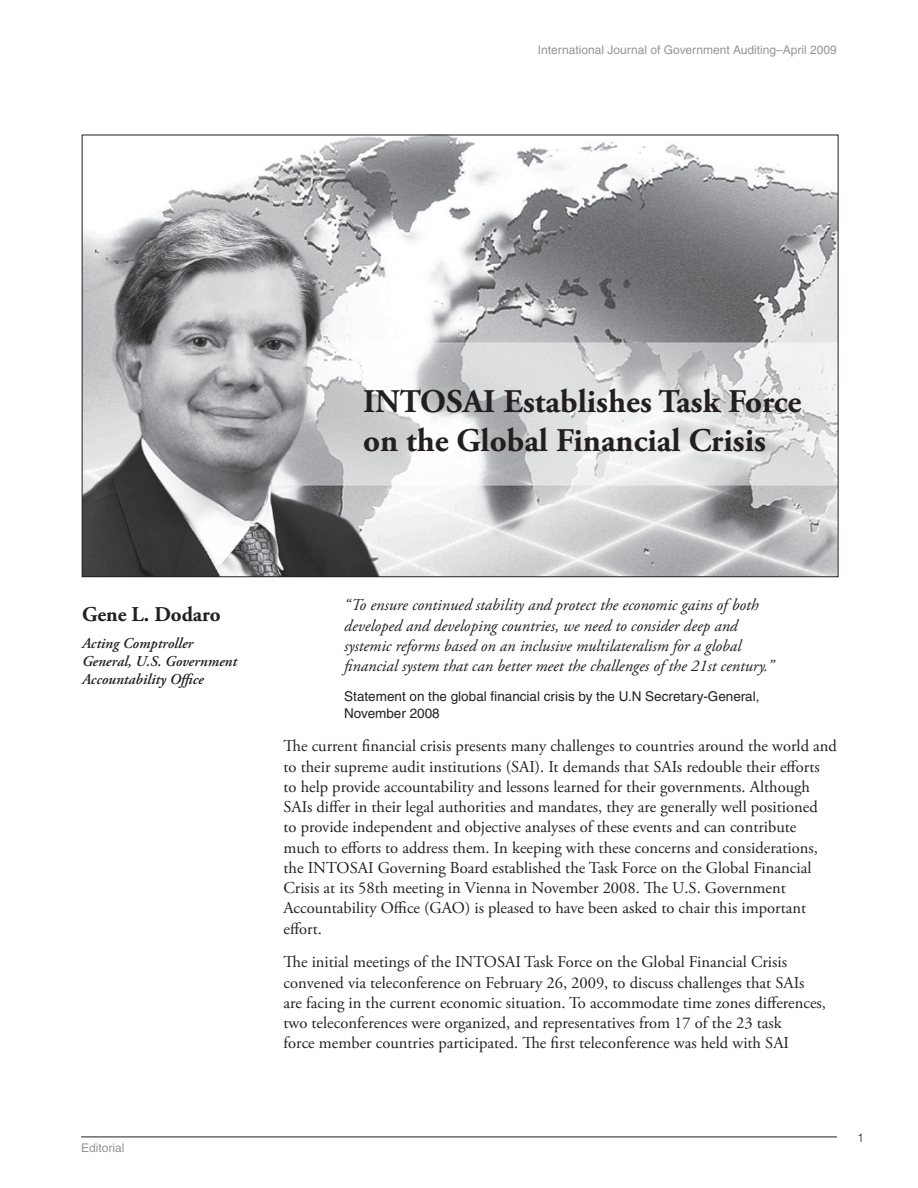
<style>
.page{position:relative;width:918px;height:1188px;background:#fff}
.page>*{position:absolute;margin:0;border:0;box-sizing:border-box;transform-origin:0 0}
.Author__Editorial__P{font:700 33px/39.6px "Adobe Garamond Pro";color:#231f20}
.Author_-_Editorial{font:700 21px "Adobe Garamond Pro";color:#231f20}
._0-body_text_AGP_11{font:16.5px/20.2px "Adobe Garamond Pro";color:#231f20}
._0-body_text_AGP_11-2{font:italic 16.5px/20.2px "Adobe Garamond Pro";color:#231f20}
.Author__Editorial__P-2{font:italic 600 15px/18px "Adobe Garamond Pro";color:#231f20}
._0-caption_body_text{font:13.5px/16.5px "Helvetica";color:#231f20}
._1-headers{font:12px "Helvetica";color:#939598}
._1-footers{font:12px "Helvetica";color:#939598}
</style>
<div class="page">
<hr style="left:81px;top:1137px;width:756px;height:1px;background:#231f20">
<img style="left:84px;top:137px;width:753px;height:438px">
<p class="_1-headers" style="left:538px;top:43px;width:301px">International Journal of Government Auditing–April 2009</p>
<p class="Author__Editorial__P" style="left:363px;top:382px;width:440px">INTOSAI Establishes Task Force on the Global Financial Crisis</p>
<p class="Author_-_Editorial" style="left:82px;top:602px;width:140px">Gene L. Dodaro</p>
<p class="Author__Editorial__P-2" style="left:82px;top:635px;width:156px">Acting Comptroller<br>General, U.S. Government<br>Accountability Office</p>
<p class="_1-footers" style="left:81px;top:1141px;width:45px">Editorial</p>
<p class="_0-body_text_AGP_11-2" style="left:344px;top:596px;width:431px">“To ensure continued stability and protect the economic gains of both developed and developing countries, we need to consider deep and systemic reforms based on an inclusive multilateralism for a global financial system that can better meet the challenges of the 21st century.”</p>
<p class="_0-caption_body_text" style="left:344px;top:688px;width:417px">Statement on the global financial crisis by the U.N Secretary-General,<br>November 2008</p>
<p class="_0-body_text_AGP_11" style="left:284px;top:737px;width:555px">The current financial crisis presents many challenges to countries around the world and to their supreme audit institutions (SAI). It demands that SAIs redouble their efforts to help provide accountability and lessons learned for their governments. Although SAIs differ in their legal authorities and mandates, they are generally well positioned<br>to provide independent and objective analyses of these events and can contribute much to efforts to address them. In keeping with these concerns and considerations, the INTOSAI Governing Board established the Task Force on the Global Financial Crisis at its 58th meeting in Vienna in November 2008. The U.S. Government Accountability Office (GAO) is pleased to have been asked to chair this important effort.</p>
<p class="_0-body_text_AGP_11" style="left:284px;top:953px;width:544px">The initial meetings of the INTOSAI Task Force on the Global Financial Crisis convened via teleconference on February 26, 2009, to discuss challenges that SAIs are facing in the current economic situation. To accommodate time zones differences, two teleconferences were organized, and representatives from 17 of the 23 task<br>force member countries participated. The first teleconference was held with SAI</p>
</div>
